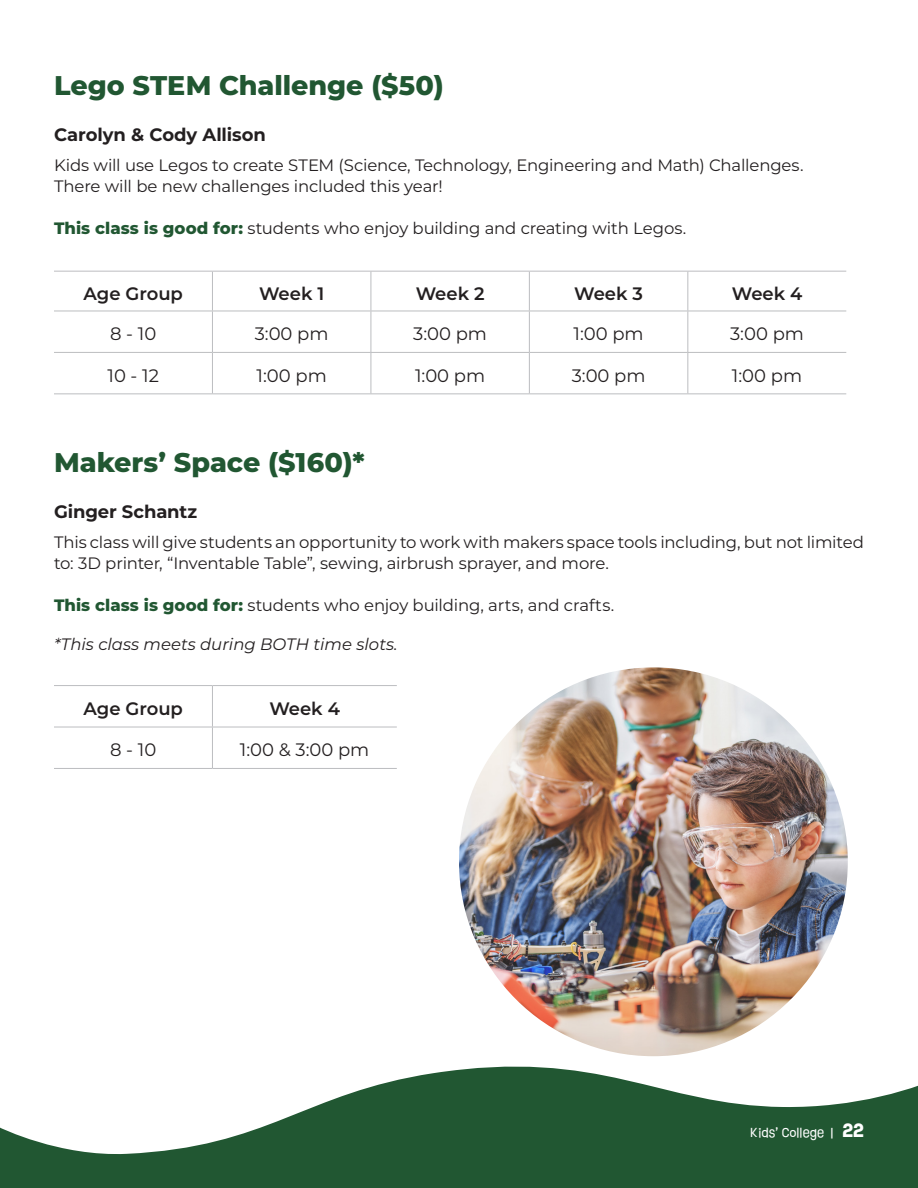
<style>
.page{position:relative;width:918px;height:1188px;background:#fff}
.page>*{position:absolute;margin:0;border:0;box-sizing:border-box;transform-origin:0 0}
.t1{font:800 27px "Montserrat";color:#215732}
.t2{font:18px "Montserrat";color:#231f20}
.t3{font:600 18px "Montserrat";color:#231f20}
.t4{font:700 18px "Montserrat";letter-spacing:-.005em;color:#231f20}
.t5{font:16.5px/21px "Montserrat";letter-spacing:-.01em;color:#231f20}
.t6{font:italic 16.5px "Montserrat";color:#231f20}
.t7{font:12px "Ruddy";color:#fff}
.s1{font-weight:800;color:#215732}
.s2{font-weight:700;font-size:18px}
</style>
<div class="page">
<svg style="left:0;top:1035px;width:918px;height:153px;fill:#215732"></svg>
<hr style="left:54px;top:271px;width:158px;height:1px;background:#bcbdc0">
<hr style="left:212px;top:271px;width:159px;height:1px;background:#bcbdc0">
<hr style="left:212px;top:272px;width:1px;height:39px;background:#bcbdc0">
<hr style="left:371px;top:271px;width:158px;height:1px;background:#bcbdc0">
<hr style="left:371px;top:272px;width:1px;height:39px;background:#bcbdc0">
<hr style="left:529px;top:271px;width:159px;height:1px;background:#bcbdc0">
<hr style="left:688px;top:271px;width:158px;height:1px;background:#bcbdc0">
<hr style="left:54px;top:311px;width:158px;height:1px;background:#bcbdc0">
<hr style="left:212px;top:311px;width:159px;height:1px;background:#bcbdc0">
<hr style="left:212px;top:311px;width:1px;height:41px;background:#bcbdc0">
<hr style="left:371px;top:311px;width:158px;height:1px;background:#bcbdc0">
<hr style="left:371px;top:311px;width:1px;height:41px;background:#bcbdc0">
<hr style="left:529px;top:311px;width:159px;height:1px;background:#bcbdc0">
<hr style="left:688px;top:311px;width:158px;height:1px;background:#bcbdc0">
<hr style="left:54px;top:352px;width:158px;height:1px;background:#bcbdc0">
<hr style="left:212px;top:352px;width:159px;height:1px;background:#bcbdc0">
<hr style="left:212px;top:353px;width:1px;height:40px;background:#bcbdc0">
<hr style="left:371px;top:352px;width:158px;height:1px;background:#bcbdc0">
<hr style="left:371px;top:353px;width:1px;height:40px;background:#bcbdc0">
<hr style="left:529px;top:352px;width:159px;height:1px;background:#bcbdc0">
<hr style="left:688px;top:352px;width:158px;height:1px;background:#bcbdc0">
<hr style="left:54px;top:393px;width:158px;height:1px;background:#bcbdc0">
<hr style="left:212px;top:393px;width:159px;height:1px;background:#bcbdc0">
<hr style="left:371px;top:393px;width:158px;height:1px;background:#bcbdc0">
<hr style="left:529px;top:393px;width:159px;height:1px;background:#bcbdc0">
<hr style="left:688px;top:393px;width:158px;height:1px;background:#bcbdc0">
<hr style="left:687px;top:272px;width:1px;height:39px;background:#bcbdc0">
<hr style="left:687px;top:311px;width:1px;height:41px;background:#bcbdc0">
<hr style="left:687px;top:353px;width:1px;height:40px;background:#bcbdc0">
<hr style="left:529px;top:272px;width:1px;height:39px;background:#bcbdc0">
<hr style="left:529px;top:311px;width:1px;height:41px;background:#bcbdc0">
<hr style="left:529px;top:353px;width:1px;height:40px;background:#bcbdc0">
<hr style="left:54px;top:685px;width:158px;height:1px;background:#bcbdc0">
<hr style="left:212px;top:685px;width:185px;height:1px;background:#bcbdc0">
<hr style="left:212px;top:686px;width:1px;height:41px;background:#bcbdc0">
<hr style="left:54px;top:727px;width:158px;height:1px;background:#bcbdc0">
<hr style="left:212px;top:727px;width:185px;height:1px;background:#bcbdc0">
<hr style="left:212px;top:727px;width:1px;height:41px;background:#bcbdc0">
<hr style="left:54px;top:768px;width:158px;height:1px;background:#bcbdc0">
<hr style="left:212px;top:768px;width:185px;height:1px;background:#bcbdc0">
<img style="left:459px;top:667px;width:389px;height:389px;border-radius:194px">
<p class="t1" style="left:54px;top:65px;width:391px">Lego STEM Challenge ($50)</p>
<p class="t4" style="left:54px;top:122px;width:213px">Carolyn &amp; Cody Allison</p>
<p class="t5" style="left:54px;top:154px;width:751px">Kids will use Legos to create STEM (Science, Technology, Engineering and Math) Challenges.</p>
<p class="t5" style="left:54px;top:175px;width:390px">There will be new challenges included this year!</p>
<p class="t5" style="left:54px;top:217px;width:634px"><span class="s1">This class is good for:</span> students who enjoy building and creating with Legos.</p>
<p class="t3" style="left:83px;top:281px;width:101px">Age Group</p>
<p class="t3" style="left:259px;top:281px;width:67px">Week 1</p>
<p class="t3" style="left:416px;top:281px;width:70px">Week 2</p>
<p class="t3" style="left:574px;top:281px;width:70px">Week 3</p>
<p class="t3" style="left:732px;top:281px;width:72px">Week 4</p>
<p class="t2" style="left:110px;top:322px;width:48px">8 - 10</p>
<p class="t2" style="left:255px;top:322px;width:75px">3:00 pm</p>
<p class="t2" style="left:413px;top:322px;width:75px">3:00 pm</p>
<p class="t2" style="left:574px;top:322px;width:72px">1:00 pm</p>
<p class="t2" style="left:730px;top:322px;width:75px">3:00 pm</p>
<p class="t2" style="left:108px;top:363px;width:53px">10 - 12</p>
<p class="t2" style="left:257px;top:363px;width:72px">1:00 pm</p>
<p class="t2" style="left:415px;top:363px;width:72px">1:00 pm</p>
<p class="t2" style="left:572px;top:363px;width:75px">3:00 pm</p>
<p class="t2" style="left:732px;top:363px;width:72px">1:00 pm</p>
<p class="t1" style="left:54px;top:443px;width:312px">Makers’ Space ($160)*</p>
<p class="t4" style="left:54px;top:499px;width:145px">Ginger Schantz</p>
<p class="t5" style="left:54px;top:531px;width:812px">This class will give students an opportunity to work with makers space tools including, but not limited to: 3D printer, “Inventable Table”, sewing, airbrush sprayer, and more.</p>
<p class="t5" style="left:54px;top:594px;width:562px"><span class="s1">This class is good for:</span> students who enjoy building, arts, and crafts.</p>
<p class="t6" style="left:54px;top:633px;width:345px">*This class meets during BOTH time slots.</p>
<p class="t3" style="left:83px;top:696px;width:101px">Age Group</p>
<p class="t3" style="left:269px;top:696px;width:72px">Week 4</p>
<p class="t2" style="left:110px;top:738px;width:48px">8 - 10</p>
<p class="t2" style="left:240px;top:738px;width:131px">1:00 &amp; 3:00 pm</p>
<p class="t7" style="left:750px;top:1124px;width:115px">KIDS’ COLLEGE | <span class="s2">22</span></p>
</div>
